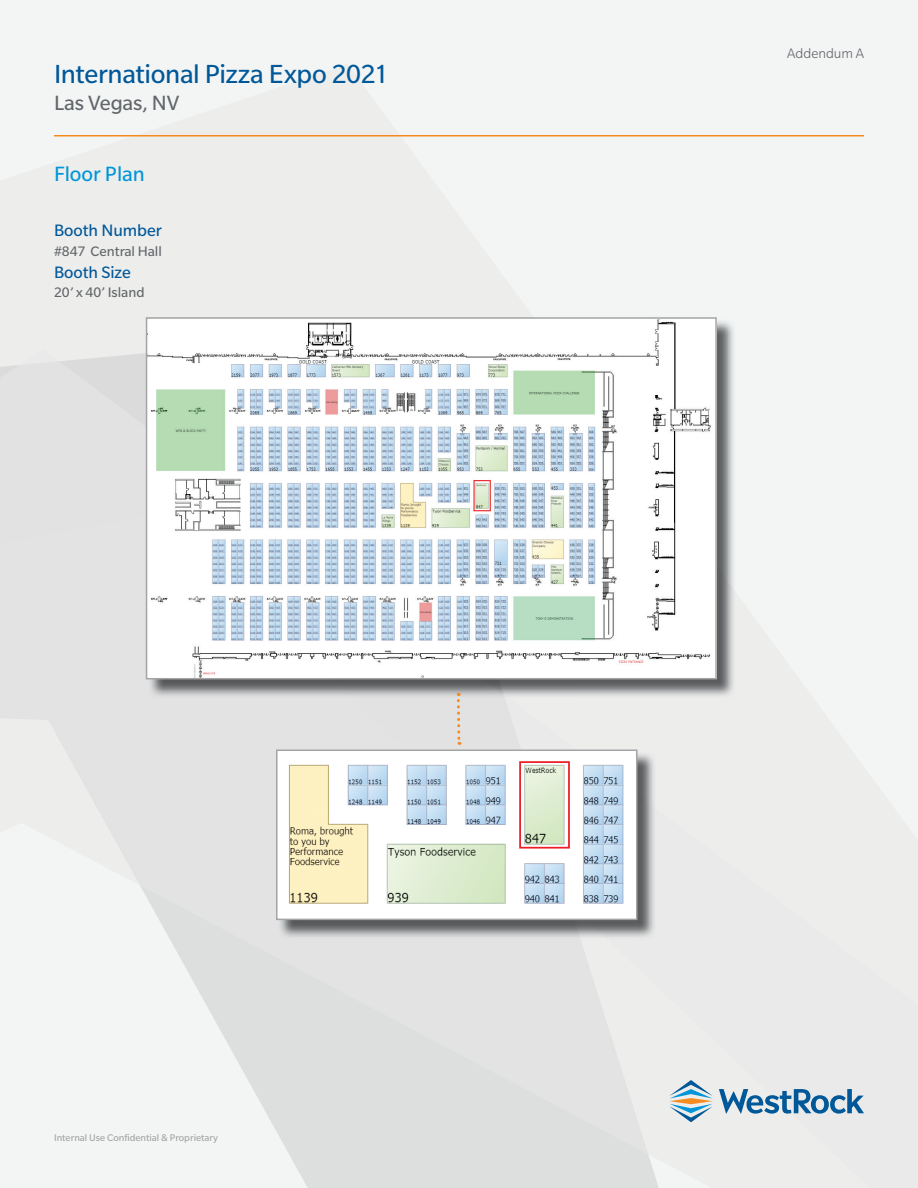
<style>
.page{position:relative;width:918px;height:1188px;background:#fff}
.page>*{position:absolute;margin:0;border:0;box-sizing:border-box;transform-origin:0 0}
.t1{font:28.5px "Slate Pro";letter-spacing:-.01em;color:#015899}
.t2{font:22.5px "Slate Pro";letter-spacing:-.005em;color:#63666a}
.t3{font:22.5px "Slate Pro";color:#0096d9}
.t4{font:18px "Slate Pro";color:#015899}
.t5{font:15px "Slate Pro";color:#63666a}
.t6{font:300 15px "Slate Pro";color:#63666a}
.t7{font:10.5px "Slate Pro";color:#a4a3a5}
</style>
<div class="page">
<svg style="left:669px;top:1080px;width:44px;height:42px;background:#b7cad1"></svg>
<svg style="left:719px;top:1089px;width:145px;height:25px;background:#84aac6"></svg>
<hr style="left:54px;top:135px;width:810px;height:1px;background:#f68c1f">
<img style="left:148px;top:319px;width:588px;height:379px">
<img style="left:149px;top:320px;width:565px;height:356px">
<div style="left:146px;top:317px;width:571px;height:362px;border:2px solid #a4a3a5"></div>
<img style="left:278px;top:752px;width:378px;height:187px">
<img style="left:279px;top:753px;width:355px;height:164px">
<div style="left:276px;top:750px;width:361px;height:170px;border:2px solid #a4a3a5"></div>
<svg style="left:455px;top:693px;width:7px;height:52px"></svg>
<h1 class="t1" style="left:54px;top:59px;width:336px">International Pizza Expo 2021</h1>
<h2 class="t2" style="left:54px;top:92px;width:127px">Las Vegas, NV</h2>
<h2 class="t3" style="left:54px;top:162px;width:92px">Floor Plan</h2>
<h3 class="t4" style="left:54px;top:221px;width:110px">Booth Number</h3>
<h3 class="t5" style="left:54px;top:243px;width:109px">#847 Central Hall</h3>
<h3 class="t4" style="left:54px;top:262px;width:78px">Booth Size</h3>
<h3 class="t5" style="left:54px;top:284px;width:92px">20’ x 40’ Island</h3>
<p class="t7" style="left:54px;top:1132px;width:166px">Internal Use Confidential &amp; Proprietary</p>
<h3 class="t6" style="left:787px;top:46px;width:78px">Addendum A</h3>
</div>
